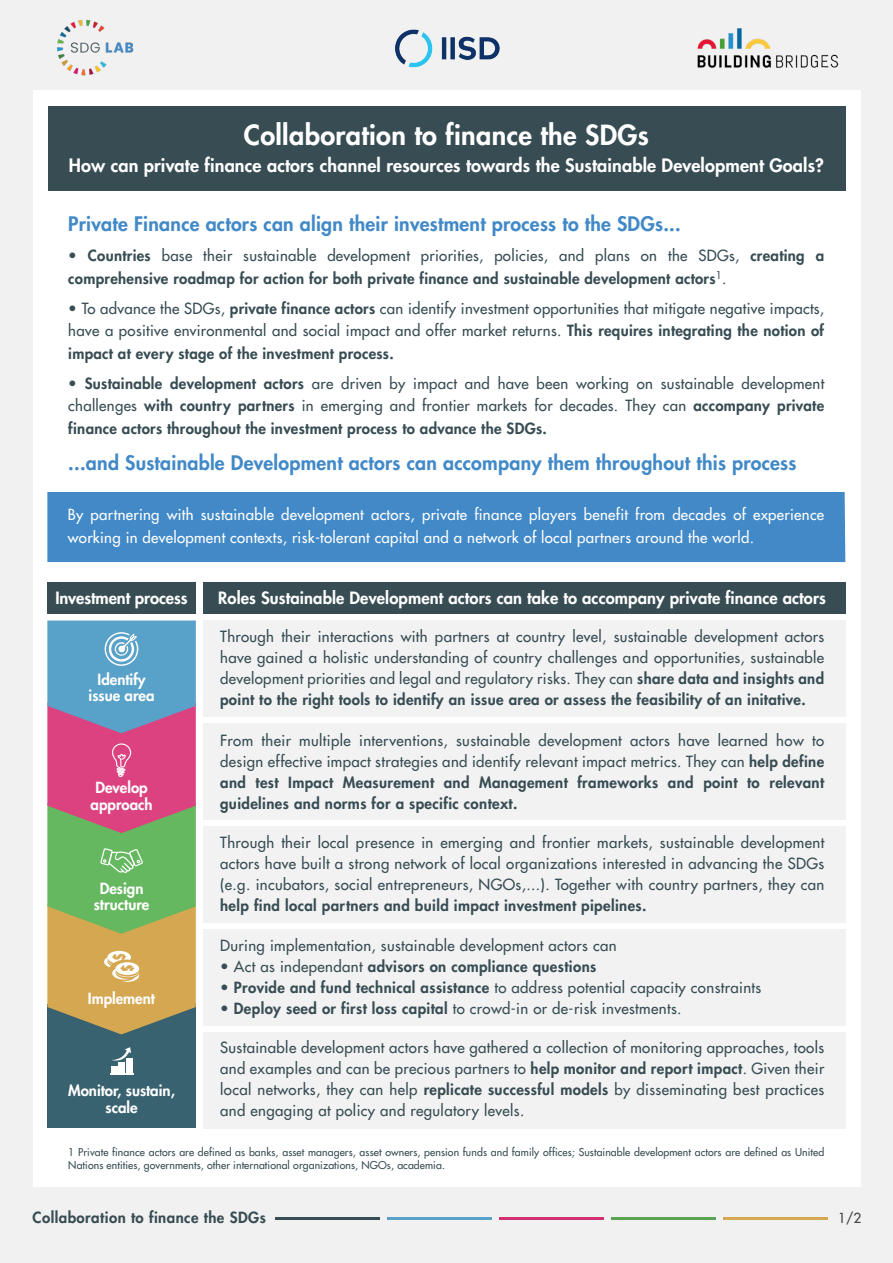
<style>
.page{position:relative;width:893px;height:1263px;background:#eee}
.page>*{position:absolute;margin:0;border:0;box-sizing:border-box;transform-origin:0 0}
.t1{font:800 27px "Futura LT";letter-spacing:.015em;color:#fff}
.t2{font:800 19.5px "Futura LT";letter-spacing:.015em;color:#4289c8}
.t3{font:800 18px "Futura LT";letter-spacing:.01em;color:#fff}
.t4{font:800 16.5px "Futura LT";letter-spacing:.01em;color:#fff}
.t5{font:15px/21px "Futura LT";letter-spacing:.025em;color:#374c53;text-align:justify}
.t6{font:800 15px/22.5px "Futura LT";letter-spacing:.02em;color:#374c53}
.t7{font:15px/23.2px "Futura LT";letter-spacing:.02em;color:#fff}
.t8{font:800 15px/16.5px "Futura LT";color:#fff;text-align:center}
.t9{font:13.5px "Futura LT";color:#404041}
.t10{font:10.5px/13.5px "Futura LT";letter-spacing:.01em;color:#374c53}
.s1{font-weight:400}
.s2{font-weight:800}
</style>
<div class="page">
<div style="left:33px;top:90px;width:827px;height:1097px;background:#fff"></div>
<hr style="left:275px;top:1217px;width:104px;height:2px;background:#374c53">
<hr style="left:387px;top:1217px;width:104px;height:2px;background:#58a1c8">
<hr style="left:499px;top:1217px;width:104px;height:2px;background:#d13171">
<hr style="left:611px;top:1217px;width:104px;height:2px;background:#5aa355">
<hr style="left:723px;top:1217px;width:104px;height:2px;background:#d4a750">
<div style="left:48px;top:106px;width:797px;height:85px;background:#374c53"></div>
<div style="left:47px;top:492px;width:798px;height:70px;background:#4289c8"></div>
<img style="left:57px;top:19px;width:77px;height:57px">
<img style="left:697px;top:28px;width:142px;height:40px">
<img style="left:395px;top:29px;width:105px;height:39px">
<div style="left:203px;top:620px;width:642px;height:97px;background:#f2f2f2"></div>
<div style="left:203px;top:582px;width:642px;height:32px;background:#374c53"></div>
<div style="left:48px;top:582px;width:148px;height:32px;background:#374c53"></div>
<div style="left:203px;top:723px;width:642px;height:97px;background:#f2f2f2"></div>
<div style="left:203px;top:826px;width:642px;height:96px;background:#f2f2f2"></div>
<div style="left:203px;top:929px;width:642px;height:96px;background:#f2f2f2"></div>
<div style="left:203px;top:1032px;width:642px;height:96px;background:#f2f2f2"></div>
<div style="left:47px;top:1004px;width:149px;height:124px;background:#396270"></div>
<div style="left:126px;top:1058px;width:6px;height:15px;background:#fff"></div>
<div style="left:118px;top:1062px;width:7px;height:11px;background:#fff"></div>
<div style="left:111px;top:1066px;width:6px;height:7px;background:#fff"></div>
<svg style="left:111px;top:1047px;width:20px;height:14px"></svg>
<svg style="left:110px;top:1074px;width:24px;height:1px"></svg>
<svg style="left:47px;top:620px;width:149px;height:414px;background:#9b9280"></svg>
<h1 class="t1" style="left:244px;top:117px;width:407px">Collaboration to finance the SDGs</h1>
<p class="t3" style="left:69px;top:153px;width:757px">How can private finance actors channel resources towards the Sustainable Development Goals?</p>
<h2 class="t2" style="left:68px;top:211px;width:614px">Private Finance actors can align their investment process to the SDGs...</h2>
<p class="t6" style="left:68px;top:244px;width:757px"><span class="s1">•</span> Countries <span class="s1">base their sustainable development priorities, policies, and plans on the SDGs,</span> creating a comprehensive roadmap for action for both private finance and sustainable development actors<sup>1</sup><span class="s1">.</span></p>
<p class="t5" style="left:68px;top:297px;width:757px;line-height:22.5px">• To advance the SDGs, <span class="s2">private finance actors</span> can identify investment opportunities that mitigate negative impacts, have a positive environmental and social impact and offer market returns. <span class="s2">This requires integrating the notion of impact at every stage of the investment process.</span></p>
<p class="t6" style="left:68px;top:372px;width:757px;text-align:justify"><span class="s1">•</span> Sustainable development actors <span class="s1">are driven by impact and have been working on sustainable development challenges</span> with country partners <span class="s1">in emerging and frontier markets for decades. They can</span> accompany private finance actors throughout the investment process to advance the SDGs.</p>
<h2 class="t2" style="left:68px;top:450px;width:730px">...and Sustainable Development actors can accompany them throughout this process</h2>
<p class="t7" style="left:68px;top:503px;width:758px">By partnering with sustainable development actors, private finance players benefit from decades of experience working in development contexts, risk-tolerant capital and a network of local partners around the world.</p>
<p class="t4" style="left:55px;top:586px;width:134px">Investment process</p>
<p class="t4" style="left:218px;top:586px;width:609px">Roles Sustainable Development actors can take to accompany private finance actors</p>
<p class="t8" style="left:89px;top:671px;width:67px">Identify issue area</p>
<p class="t8" style="left:91px;top:779px;width:64px">Develop approach</p>
<p class="t8" style="left:94px;top:880px;width:57px">Design structure</p>
<p class="t8" style="left:88px;top:990px;width:69px">Implement</p>
<p class="t8" style="left:68px;top:1082px;width:108px">Monitor, sustain, scale</p>
<p class="t5" style="left:220px;top:626px;width:606px">Through their interactions with partners at country level, sustainable development actors have gained a holistic understanding of country challenges and opportunities, sustainable development priorities and legal and regulatory risks. They can <span class="s2">share data and insights and point to the right tools to identify an issue area or assess the feasibility of an initative.</span></p>
<p class="t5" style="left:220px;top:729px;width:606px">From their multiple interventions, sustainable development actors have learned how to design effective impact strategies and identify relevant impact metrics. They can <span class="s2">help define and test Impact Measurement and Management frameworks and point to relevant guidelines and norms for a specific context.</span></p>
<p class="t5" style="left:220px;top:831px;width:606px">Through their local presence in emerging and frontier markets, sustainable development actors have built a strong network of local organizations interested in advancing the SDGs (e.g. incubators, social entrepreneurs, NGOs,...). Together with country partners, they can</p>
<p class="t6" style="left:220px;top:893px;width:428px">help find local partners and build impact investment pipelines.</p>
<p class="t5" style="left:220px;top:935px;width:398px">During implementation, sustainable development actors can</p>
<p class="t6" style="left:220px;top:955px;width:378px"><span class="s1">• Act as independant</span> advisors on compliance questions</p>
<p class="t5" style="left:220px;top:977px;width:543px">• <span class="s2">Provide and fund technical assistance</span> to address potential capacity constraints</p>
<p class="t5" style="left:220px;top:998px;width:463px">• <span class="s2">Deploy seed or first loss capital</span> to crowd-in or de-risk investments.</p>
<p class="t5" style="left:220px;top:1037px;width:606px">Sustainable development actors have gathered a collection of monitoring approaches, tools and examples and can be precious partners to <span class="s2">help monitor and report impact</span>. Given their local networks, they can help <span class="s2">replicate successful models</span> by disseminating best practices and engaging at policy and regulatory levels.</p>
<p class="t10" style="left:68px;top:1145px;width:757px">1 Private finance actors are defined as banks, asset managers, asset owners, pension funds and family offices; Sustainable development actors are defined as United<br>Nations entities, governments, other international organizations, NGOs, academia.</p>
<p class="t6" style="left:33px;top:1205px;width:235px">Collaboration to finance the SDGs</p>
<p class="t9" style="left:838px;top:1209px;width:25px">1/2</p>
</div>
